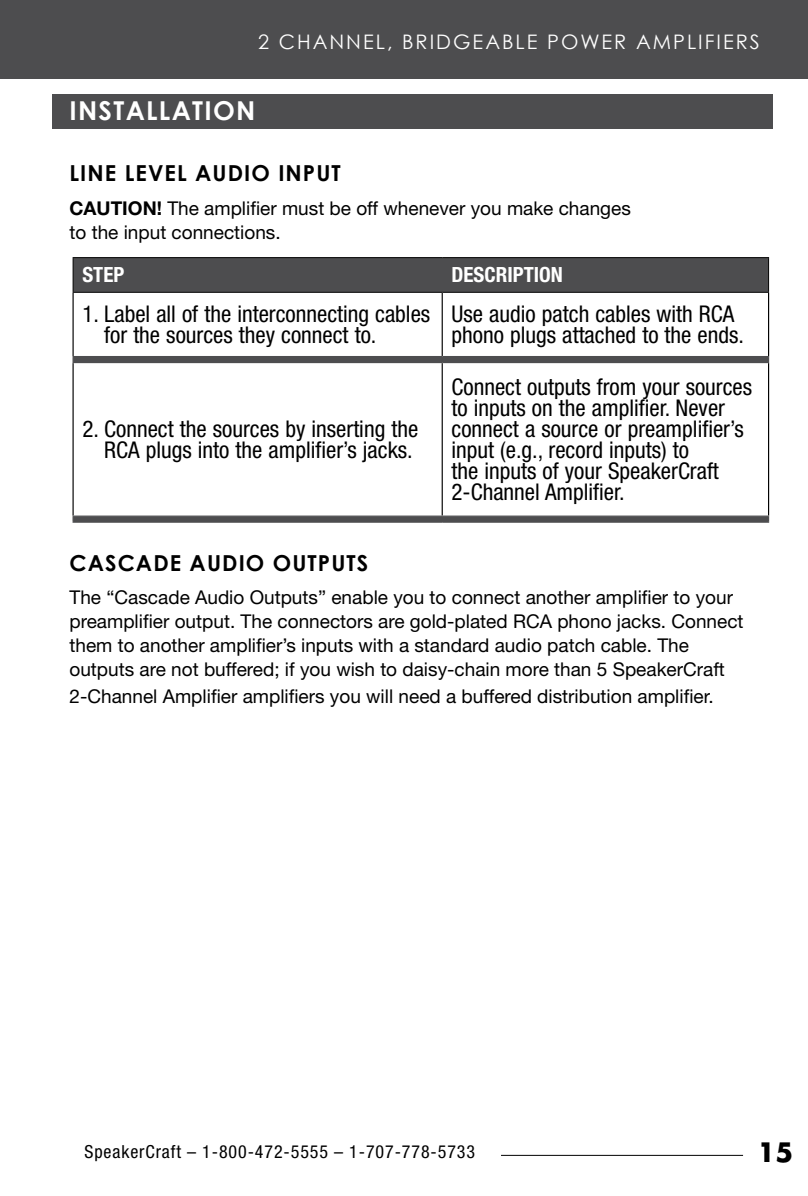
<style>
.page{position:relative;width:808px;height:1196px;background:#fff}
.page>*{position:absolute;margin:0;border:0;box-sizing:border-box;transform-origin:0 0}
.t1{font:700 26px "Century Gothic";color:#fff}
.t2{font:700 26px "Futura Std";color:#000}
.t3{font:condensed 23px/21px "Helvetica Neue LT Std";color:#000}
.t4{font:700 22px "Century Gothic";letter-spacing:.05em;color:#000}
.t5{font:700 condensed 21px "Helvetica Neue LT Std";color:#fff}
.t6{font:20px "Century Gothic";letter-spacing:.1em;color:#fff}
.t7{font:19px/24px "Helvetica Neue LT Std";color:#000}
.t8{font:condensed 18px "Helvetica Neue LT Std";letter-spacing:.05em;color:#000}
.s1{font-weight:700}
</style>
<div class="page">
<hr style="left:501px;top:1154px;width:242px;height:1px;background:#000">
<div style="left:0;top:0;width:808px;height:79px;background:#4d4d4f"></div>
<div style="left:52px;top:94px;width:720px;height:34px;background:#4d4d4f"></div>
<svg style="left:74px;top:258px;width:694px;height:263px;background:#4c4c4e"></svg>
<svg style="left:74px;top:293px;width:694px;height:222px"></svg>
<hr style="left:72px;top:293px;width:2px;height:63px;background:#000">
<hr style="left:442px;top:293px;width:1px;height:63px;background:#000">
<hr style="left:768px;top:293px;width:1px;height:63px;background:#000">
<hr style="left:72px;top:363px;width:2px;height:152px;background:#000">
<hr style="left:442px;top:363px;width:1px;height:152px;background:#000">
<hr style="left:768px;top:363px;width:1px;height:152px;background:#000">
<hr style="left:72px;top:356px;width:370px;height:1px;background:#4d4d4f">
<hr style="left:442px;top:356px;width:327px;height:1px;background:#4d4d4f">
<hr style="left:72px;top:362px;width:370px;height:1px;background:#4d4d4f">
<hr style="left:442px;top:362px;width:327px;height:1px;background:#4d4d4f">
<hr style="left:72px;top:515px;width:370px;height:1px;background:#4d4d4f">
<hr style="left:442px;top:515px;width:327px;height:1px;background:#4d4d4f">
<hr style="left:72px;top:521px;width:370px;height:1px;background:#4d4d4f">
<hr style="left:442px;top:521px;width:327px;height:1px;background:#4d4d4f">
<hr style="left:73px;top:257px;width:369px;height:1px;background:#000">
<hr style="left:73px;top:258px;width:1px;height:34px;background:#000">
<hr style="left:442px;top:257px;width:327px;height:1px;background:#000">
<hr style="left:768px;top:258px;width:1px;height:34px;background:#000">
<hr style="left:73px;top:292px;width:369px;height:1px;background:#000">
<hr style="left:442px;top:292px;width:327px;height:1px;background:#000">
<p class="t6" style="left:258px;top:29px;width:503px">2 CHANNEL, BRIDGEABLE POWER AMPLIFIERS</p>
<h1 class="t1" style="left:70px;top:94px;width:26px">INSTALLATION</h1>
<p class="t4" style="left:70px;top:159px;width:23px">LINE</p>
<p class="t4" style="left:125px;top:159px;width:204px">LEVEL AUDIO IN PUT</p>
<p class="t7" style="left:70px;top:196px;width:563px"><span class="s1">CAUTION!</span> The amplifier must be off whenever you make changes to the input connections.</p>
<p class="t5" style="left:82px;top:262px;width:43px">STEP</p>
<p class="t5" style="left:451px;top:262px;width:113px">DESCRIPTION</p>
<p class="t3" style="left:104px;top:303px;width:327px;text-indent:-22px">1. Label all of the interconnecting cables for the sources they connect to.</p>
<p class="t3" style="left:451px;top:303px;width:294px">Use audio patch cables with RCA phono plugs attached to the ends.</p>
<p class="t3" style="left:82px;top:418px;width:337px;text-align:right">2. Connect the sources by inserting the<br>RCA plugs into the amplifier’s jacks.</p>
<p class="t3" style="left:451px;top:376px;width:302px">Connect outputs from your sources to inputs on the amplifier. Never connect a source or preamplifier’s input (e.g., record inputs) to<br>the inputs of your SpeakerCraft<br>2-Channel Amplifier.</p>
<p class="t4" style="left:70px;top:549px;width:36px">CASCA</p>
<p class="t4" style="left:153px;top:549px;width:191px">DE AUDIO OUTPUTS</p>
<p class="t7" style="left:70px;top:584px;width:675px">The “Cascade Audio Outputs” enable you to connect another amplifier to your preamplifier output. The connectors are gold-plated RCA phono jacks. Connect them to another amplifier’s inputs with a standard audio patch cable. The outputs are not buffered; if you wish to daisy-chain more than 5 SpeakerCraft</p>
<p class="t7" style="left:70px;top:684px;width:646px">2-Channel Amplifier amplifiers you will need a buffered distribution amplifier.</p>
<p class="t8" style="left:84px;top:1141px;width:392px">SpeakerCraft – 1-800-472-5555 – 1-707-778-5733</p>
<h1 class="t2" style="left:757px;top:1135px;width:37px">15</h1>
</div>
